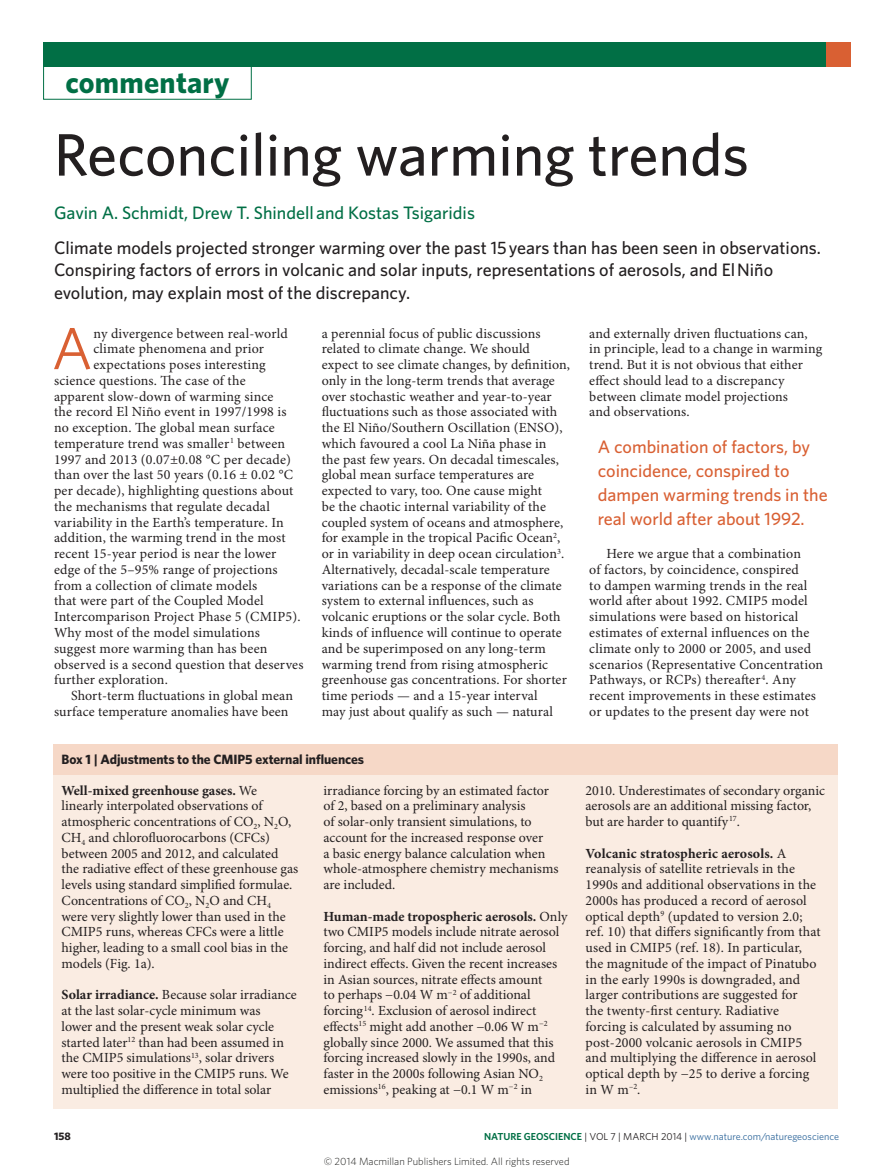
<style>
.page{position:relative;width:893px;height:1174px;background:#fff}
.page>*{position:absolute;margin:0;border:0;box-sizing:border-box;transform-origin:0 0}
.Title{font:500 60px "Whitney";color:#231f20}
.Body_first_w_drop_c{font:59.25px "Whitney";color:#d96033}
.t1{font:700 30px "Whitney";letter-spacing:.01em;color:#016f45}
.Standfirst{font:500 18px/22.5px "Whitney";color:#231f20}
.Pull_quote{font:500 18px/24px "Whitney";color:#d96033}
.Author{font:500 18px "Whitney";color:#016f45}
.Body_first{font:13.95px/15.8px "Minion Pro";color:#231f20}
.Body_text{font:13.95px/15.8px "Minion Pro";letter-spacing:.01em;color:#231f20}
.Body_first_w_drop_c-2{font:13.95px "Minion Pro";letter-spacing:.015em;color:#231f20}
.Box_Table_title{font:700 13.5px "Whitney";letter-spacing:-.005em;color:#231f20}
.t2{font:700 10.8px "Whitney";color:#231f20}
.t3{font:300 10.5px "Whitney";color:#1d1d1b}
.t4{font:10.2px "Whitney";color:#2f679b}
.s1{font-weight:700}
.s2{font-weight:600;color:#016f45}
.s3{color:#231f20}
</style>
<div class="page">
<div style="left:43px;top:43px;width:806px;height:24px;background:#016f45"></div>
<div style="left:826px;top:43px;width:24px;height:24px;background:#d96033"></div>
<div style="left:53px;top:744px;width:785px;height:365px;background:#faece2"></div>
<div style="left:53px;top:744px;width:785px;height:31px;background:#f6d8c7"></div>
<p class="t1" style="left:65px;top:62px;width:166px">commentary</p>
<p class="Title" style="left:54px;top:115px;width:696px">Reconciling warming trends</p>
<p class="Author" style="left:54px;top:200px;width:422px">Gavin A. Schmidt, Drew T. Shindell and Kostas Tsigaridis</p>
<p class="Standfirst" style="left:54px;top:236px;width:768px">Climate models projected stronger warming over the past 15 years than has been seen in observations.<br>Conspiring factors of errors in volcanic and solar inputs, representations of aerosols, and El Niño evolution, may explain most of the discrepancy.</p>
<p class="Body_first_w_drop_c" style="left:52px;top:309px;width:42px">A</p>
<p class="Body_first_w_drop_c-2" style="left:94px;top:325px;width:196px">ny divergence between real-world</p>
<p class="Body_text" style="left:322px;top:326px;width:250px">a perennial focus of public discussions related to climate change. We should expect to see climate changes, by definition, only in the long-term trends that average over stochastic weather and year-to-year fluctuations such as those associated with the El Niño/Southern Oscillation (ENSO), which favoured a cool La Niña phase in<br>the past few years. On decadal timescales, global mean surface temperatures are expected to vary, too. One cause might<br>be the chaotic internal variability of the coupled system of oceans and atmosphere, for example in the tropical Pacific Ocean<sup>2</sup>, or in variability in deep ocean circulation<sup>3</sup>.<br>Alternatively, decadal-scale temperature variations can be a response of the climate system to external influences, such as volcanic eruptions or the solar cycle. Both kinds of influence will continue to operate and be superimposed on any long-term warming trend from rising atmospheric greenhouse gas concentrations. For shorter time periods — and a 15-year interval<br>may just about qualify as such — natural</p>
<p class="Body_text" style="left:589px;top:326px;width:234px">and externally driven fluctuations can, in principle, lead to a change in warming trend. But it is not obvious that either effect should lead to a discrepancy between climate model projections<br>and observations.</p>
<p class="Body_first_w_drop_c-2" style="left:94px;top:340px;width:172px">climate phenomena and prior</p>
<p class="Body_first_w_drop_c-2" style="left:94px;top:356px;width:174px">expectations poses interesting</p>
<p class="Body_first_w_drop_c-2" style="left:54px;top:372px;width:193px">science questions. The case of the</p>
<p class="Body_first_w_drop_c-2" style="left:54px;top:388px;width:221px">apparent slow-down of warming since</p>
<p class="Body_first_w_drop_c-2" style="left:54px;top:403px;width:234px">the record El Niño event in 1997/1998 is</p>
<p class="Body_first_w_drop_c-2" style="left:54px;top:419px;width:222px">no exception. The global mean surface</p>
<p class="Body_first_w_drop_c-2" style="left:54px;top:435px;width:233px">temperature trend was smaller<sup>1</sup> between</p>
<p class="Body_first_w_drop_c-2" style="left:54px;top:451px;width:238px">1997 and 2013 (0.07±0.08 °C per decade)</p>
<p class="Body_first_w_drop_c-2" style="left:54px;top:466px;width:241px">than over the last 50 years (0.16 ± 0.02 °C</p>
<p class="Body_first_w_drop_c-2" style="left:54px;top:482px;width:241px">per decade), highlighting questions about</p>
<p class="Body_first_w_drop_c-2" style="left:54px;top:498px;width:217px">the mechanisms that regulate decadal</p>
<p class="Body_first_w_drop_c-2" style="left:54px;top:514px;width:231px">variability in the Earth’s temperature. In</p>
<p class="Body_first_w_drop_c-2" style="left:54px;top:529px;width:233px">addition, the warming trend in the most</p>
<p class="Body_first_w_drop_c-2" style="left:54px;top:545px;width:224px">recent 15-year period is near the lower</p>
<p class="Body_first_w_drop_c-2" style="left:54px;top:561px;width:225px">edge of the 5–95% range of projections</p>
<p class="Body_first_w_drop_c-2" style="left:54px;top:577px;width:205px">from a collection of climate models</p>
<p class="Body_first_w_drop_c-2" style="left:54px;top:592px;width:211px">that were part of the Coupled Model</p>
<p class="Body_first_w_drop_c-2" style="left:54px;top:608px;width:248px">Intercomparison Project Phase 5 (CMIP5).</p>
<p class="Body_first_w_drop_c-2" style="left:54px;top:624px;width:207px">Why most of the model simulations</p>
<p class="Body_first_w_drop_c-2" style="left:54px;top:640px;width:215px">suggest more warming than has been</p>
<p class="Body_first_w_drop_c-2" style="left:54px;top:655px;width:251px">observed is a second question that deserves</p>
<p class="Body_first_w_drop_c-2" style="left:54px;top:671px;width:115px">further exploration.</p>
<p class="Body_text" style="left:54px;top:688px;width:241px;text-indent:17px">Short-term fluctuations in global mean surface temperature anomalies have been</p>
<p class="Pull_quote" style="left:598px;top:434px;width:231px">A combination of factors, by coincidence, conspired to dampen warming trends in the real world after about 1992.</p>
<p class="Body_text" style="left:589px;top:546px;width:235px;text-indent:17px">Here we argue that a combination<br>of factors, by coincidence, conspired<br>to dampen warming trends in the real world after about 1992. CMIP5 model simulations were based on historical estimates of external influences on the climate only to 2000 or 2005, and used scenarios (Representative Concentration Pathways, or RCPs) thereafter<sup>4</sup>. Any recent improvements in these estimates or updates to the present day were not</p>
<p class="Box_Table_title" style="left:62px;top:750px;width:304px">Box 1 | Adjustments to the CMIP5 external influences</p>
<p class="Body_first" style="left:62px;top:782px;width:238px"><span class="s1">Well-mixed greenhouse gases.</span> We linearly interpolated observations of atmospheric concentrations of CO<sub>2</sub>, N<sub>2</sub>O, CH<sub>4</sub> and chlorofluorocarbons (CFCs) between 2005 and 2012, and calculated the radiative effect of these greenhouse gas levels using standard simplified formulae.<br>Concentrations of CO<sub>2</sub>, N<sub>2</sub>O and CH<sub>4 </sub>were very slightly lower than used in the CMIP5 runs, whereas CFCs were a little higher, leading to a small cool bias in the models (Fig. 1a).</p>
<p class="Body_first" style="left:62px;top:987px;width:237px"><span class="s1">Solar irradiance.</span> Because solar irradiance at the last solar-cycle minimum was<br>lower and the present weak solar cycle started later<sup>12</sup> than had been assumed in the CMIP5 simulations<sup>13</sup>, solar drivers were too positive in the CMIP5 runs. We multiplied the difference in total solar</p>
<p class="Body_first" style="left:323px;top:782px;width:236px">irradiance forcing by an estimated factor of 2, based on a preliminary analysis<br>of solar-only transient simulations, to account for the increased response over<br>a basic energy balance calculation when whole-atmosphere chemistry mechanisms are included.</p>
<p class="Body_first" style="left:323px;top:908px;width:245px"><span class="s1">Human-made tropospheric aerosols.</span> Only two CMIP5 models include nitrate aerosol forcing, and half did not include aerosol indirect effects. Given the recent increases in Asian sources, nitrate effects amount<br>to perhaps −0.04 W m<sup>−2</sup> of additional forcing<sup>14</sup>. Exclusion of aerosol indirect effects<sup>15</sup> might add another −0.06 W m<sup>−2 </sup>globally since 2000. We assumed that this forcing increased slowly in the 1990s, and faster in the 2000s following Asian NO<sub>2 </sub>emissions<sup>16</sup>, peaking at −0.1 W m<sup>−2</sup> in</p>
<p class="Body_first" style="left:585px;top:782px;width:241px">2010. Underestimates of secondary organic aerosols are an additional missing factor, but are harder to quantify<sup>17</sup>.</p>
<p class="Body_first" style="left:585px;top:845px;width:237px"><span class="s1">Volcanic stratospheric aerosols.</span> A reanalysis of satellite retrievals in the 1990s and additional observations in the 2000s has produced a record of aerosol optical depth<sup>9</sup> (updated to version 2.0; ref. 10) that differs significantly from that used in CMIP5 (ref. 18). In particular, the magnitude of the impact of Pinatubo in the early 1990s is downgraded, and larger contributions are suggested for<br>the twenty-first century. Radiative forcing is calculated by assuming no post-2000 volcanic aerosols in CMIP5 and multiplying the difference in aerosol optical depth by −25 to derive a forcing in W m<sup>–2</sup>.</p>
<p class="t2" style="left:54px;top:1129px;width:18px">158</p>
<p class="t4" style="left:484px;top:1129px;width:356px"><span class="s2">NATURE GEOSCIENCE</span> <span class="s3">| VOL 7 | MARCH 2014 |</span> www.nature.com/naturegeoscience</p>
<p class="t3" style="left:324px;top:1154px;width:247px">© 2014 Macmillan Publishers Limited. All rights reserved</p>
</div>
